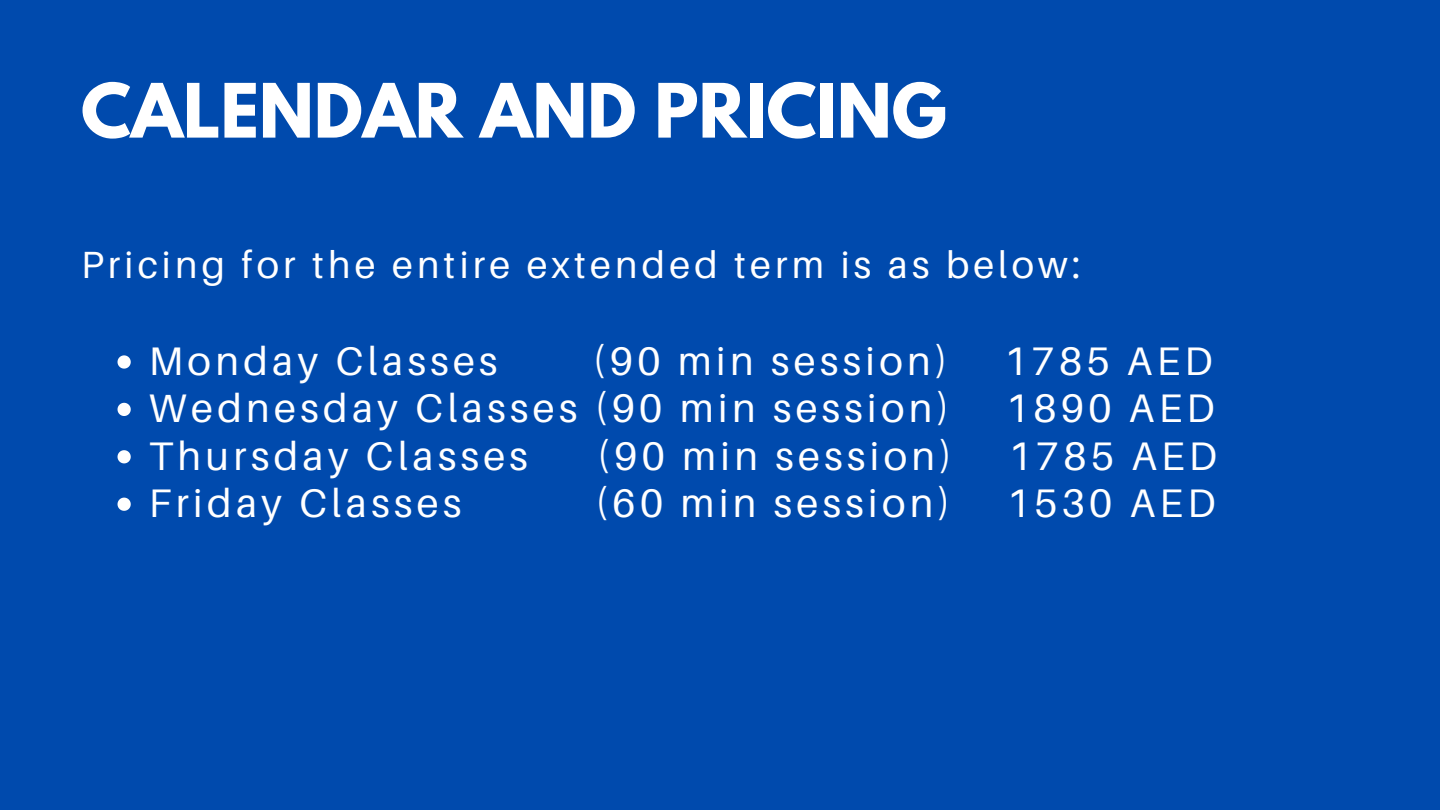
<style>
.page{position:relative;width:1440px;height:810px;background:#004aad}
.page>*{position:absolute;margin:0;border:0;box-sizing:border-box;transform-origin:0 0}
.t1{font:700 66.4px "League Spartan";color:#fff}
.t2{font:39.9px "Aileron";letter-spacing:.11em;color:#fff}
.t3{font:37.9px "Aileron";letter-spacing:.11em;color:#fff}
</style>
<div class="page">
<svg style="left:118px;top:355px;width:13px;height:14px"></svg>
<svg style="left:118px;top:403px;width:13px;height:13px"></svg>
<svg style="left:118px;top:450px;width:13px;height:13px"></svg>
<svg style="left:118px;top:498px;width:13px;height:13px"></svg>
<p class="t1" style="left:81px;top:78px;width:867px">CALENDAR AND PRICING</p>
<p class="t3" style="left:81px;top:241px;width:1001px">Pricing for the entire extended term is as below:</p>
<p class="t2" style="left:149px;top:336px;width:350px">Monday Classes</p>
<p class="t2" style="left:593px;top:336px;width:356px">(90 min session)</p>
<p class="t2" style="left:1004px;top:336px;width:210px">1785 AED</p>
<p class="t2" style="left:149px;top:384px;width:802px">Wednesday Classes (90 min session)</p>
<p class="t2" style="left:1006px;top:384px;width:210px">1890 AED</p>
<p class="t2" style="left:149px;top:431px;width:381px">Thursday Classes</p>
<p class="t2" style="left:597px;top:431px;width:356px">(90 min session)</p>
<p class="t2" style="left:1008px;top:431px;width:210px">1785 AED</p>
<p class="t2" style="left:149px;top:478px;width:314px">Friday Classes</p>
<p class="t2" style="left:596px;top:478px;width:356px">(60 min session)</p>
<p class="t2" style="left:1007px;top:478px;width:210px">1530 AED</p>
</div>
